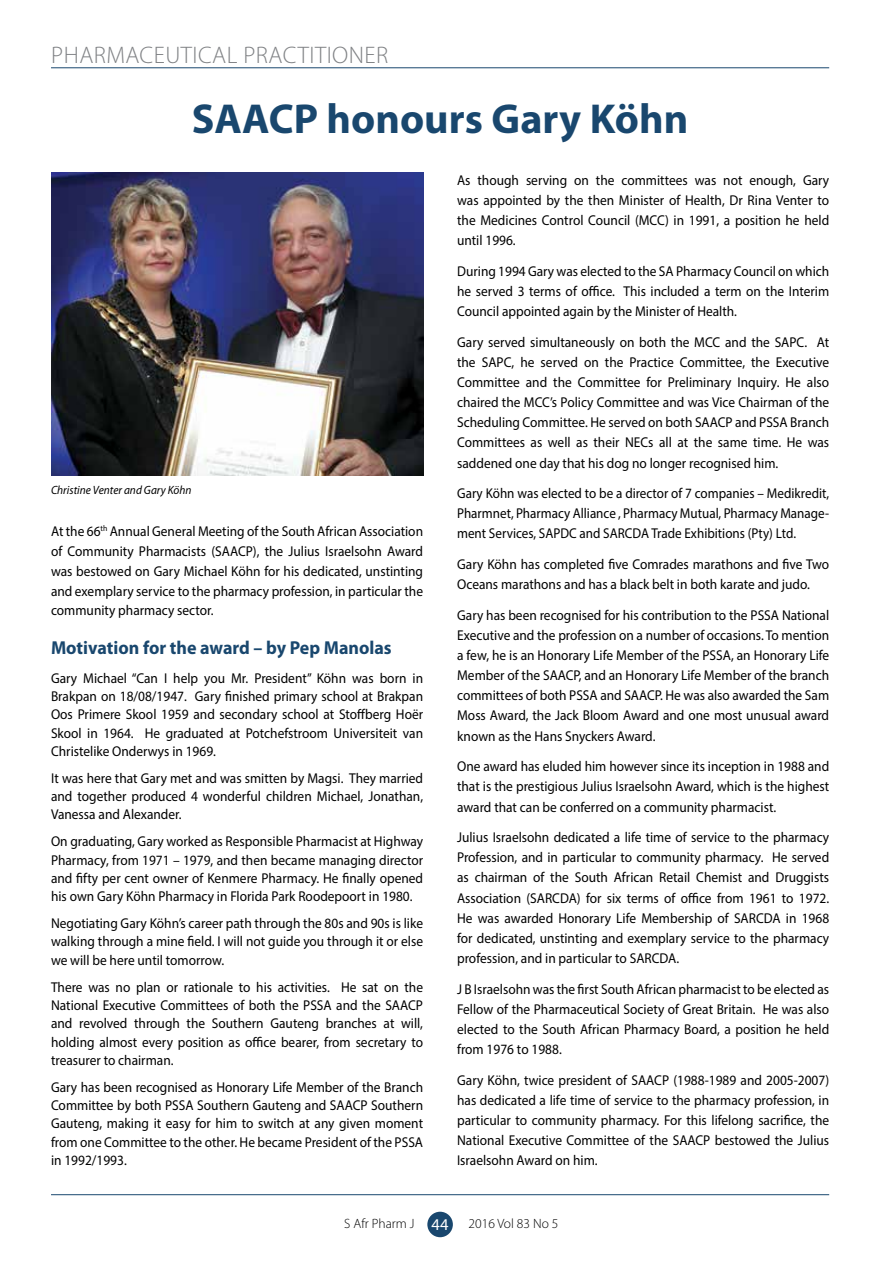
<style>
.page{position:relative;width:893px;height:1263px;background:#fff}
.page>*{position:absolute;margin:0;border:0;box-sizing:border-box;transform-origin:0 0}
.t1{font:700 42px "Myriad Pro";color:#19476e}
.t2{font:300 24px "Myriad Pro";letter-spacing:.02em;color:#808285}
.t3{font:700 18.75px "Myriad Pro";color:#19476e;scale:.96 1}
.t4{font:14.25px/20.1px "Myriad Pro";color:#000;text-align:justify;scale:.94 1}
.t5{font:14.25px/20.1px "Myriad Pro";color:#000;text-align:justify;scale:.92 1}
.t6{font:300 13.5px "Myriad Pro";color:#000}
.t7{font:italic 12px "Myriad Pro";color:#000;scale:.94 1}
.s1{font-weight:400;font-size:16.5px;color:#fff}
</style>
<div class="page">
<hr style="left:51px;top:1194px;width:778px;height:1px;background:#19476e">
<div style="left:427px;top:1212px;width:26px;height:25px;background:#19476e;border-radius:50%"></div>
<hr style="left:51px;top:67px;width:778px;height:1px;background:#19476e">
<img style="left:51px;top:172px;width:372px;height:304px">
<h2 class="t2" style="left:51px;top:42px;width:339px">PHARMACEUTICAL PRACTITIONER</h2>
<h1 class="t1" style="left:192px;top:96px;width:498px">SAACP honours Gary Köhn</h1>
<p class="t7" style="left:51px;top:483px;width:151px">Christine Venter and Gary Köhn</p>
<p class="t4" style="left:51px;top:521px;width:397px">At the 66<sup>th</sup> Annual General Meeting of the South African Association of Community Pharmacists (SAACP), the Julius Israelsohn Award was bestowed on Gary Michael Köhn for his dedicated, unstinting and exemplary service to the pharmacy profession, in particular the community pharmacy sector.</p>
<h3 class="t3" style="left:51px;top:637px;width:356px">Motivation for the award – by Pep Manolas</h3>
<p class="t4" style="left:51px;top:668px;width:397px;line-height:18.3px">Gary Michael “Can I help you Mr. President” Köhn was born in Brakpan on 18/08/1947. Gary finished primary school at Brakpan Oos Primere Skool 1959 and secondary school at Stoffberg Hoër Skool in 1964. He graduated at Potchefstroom Universiteit van Christelike Onderwys in 1969.</p>
<p class="t4" style="left:51px;top:769px;width:397px;line-height:18.3px">It was here that Gary met and was smitten by Magsi. They married and together produced 4 wonderful children Michael, Jonathan, Vanessa and Alexander.</p>
<p class="t4" style="left:51px;top:832px;width:397px;line-height:18.3px">On graduating, Gary worked as Responsible Pharmacist at Highway Pharmacy, from 1971 – 1979, and then became managing director and fifty per cent owner of Kenmere Pharmacy. He finally opened his own Gary Köhn Pharmacy in Florida Park Roodepoort in 1980.</p>
<p class="t4" style="left:51px;top:914px;width:397px;line-height:18.3px">Negotiating Gary Köhn’s career path through the 80s and 90s is like walking through a mine field. I will not guide you through it or else we will be here until tomorrow.</p>
<p class="t4" style="left:51px;top:977px;width:397px;line-height:18.3px">There was no plan or rationale to his activities. He sat on the National Executive Committees of both the PSSA and the SAACP and revolved through the Southern Gauteng branches at will, holding almost every position as office bearer, from secretary to treasurer to chairman.</p>
<p class="t4" style="left:51px;top:1077px;width:397px;line-height:18.3px">Gary has been recognised as Honorary Life Member of the Branch Committee by both PSSA Southern Gauteng and SAACP Southern Gauteng, making it easy for him to switch at any given moment from one Committee to the other. He became President of the PSSA in 1992/1993.</p>
<p class="t4" style="left:457px;top:170px;width:397px">As though serving on the committees was not enough, Gary was appointed by the then Minister of Health, Dr Rina Venter to the Medicines Control Council (MCC) in 1991, a position he held until 1996.</p>
<p class="t4" style="left:457px;top:261px;width:397px">During 1994 Gary was elected to the SA Pharmacy Council on which he served 3 terms of office. This included a term on the Interim Council appointed again by the Minister of Health.</p>
<p class="t4" style="left:457px;top:332px;width:397px">Gary served simultaneously on both the MCC and the SAPC. At the SAPC, he served on the Practice Committee, the Executive Committee and the Committee for Preliminary Inquiry. He also chaired the MCC’s Policy Committee and was Vice Chairman of the Scheduling Committee. He served on both SAACP and PSSA Branch Committees as well as their NECs all at the same time. He was saddened one day that his dog no longer recognised him.</p>
<p class="t5" style="left:457px;top:483px;width:406px">Gary Köhn was elected to be a director of 7 companies – Medikredit, Pharmnet, Pharmacy Alliance , Pharmacy Mutual, Pharmacy Manage&shy;ment Services, SAPDC and SARCDA Trade Exhibitions (Pty) Ltd.</p>
<p class="t4" style="left:457px;top:554px;width:397px">Gary Köhn has completed five Comrades marathons and five Two<br>Oceans marathons and has a black belt in both karate and judo.</p>
<p class="t4" style="left:457px;top:605px;width:397px">Gary has been recognised for his contribution to the PSSA National Executive and the profession on a number of occasions. To mention a few, he is an Honorary Life Member of the PSSA, an Honorary Life Member of the SAACP, and an Honorary Life Member of the branch committees of both PSSA and SAACP. He was also awarded the Sam Moss Award, the Jack Bloom Award and one most unusual award known as the Hans Snyckers Award.</p>
<p class="t4" style="left:457px;top:756px;width:397px">One award has eluded him however since its inception in 1988 and that is the prestigious Julius Israelsohn Award, which is the highest award that can be conferred on a community pharmacist.</p>
<p class="t4" style="left:457px;top:827px;width:397px">Julius Israelsohn dedicated a life time of service to the pharmacy Profession, and in particular to community pharmacy. He served as chairman of the South African Retail Chemist and Druggists Association (SARCDA) for six terms of office from 1961 to 1972.<br>He was awarded Honorary Life Membership of SARCDA in 1968 for dedicated, unstinting and exemplary service to the pharmacy profession, and in particular to SARCDA.</p>
<p class="t4" style="left:457px;top:978px;width:397px">J B Israelsohn was the first South African pharmacist to be elected as Fellow of the Pharmaceutical Society of Great Britain. He was also elected to the South African Pharmacy Board, a position he held from 1976 to 1988.</p>
<p class="t4" style="left:457px;top:1069px;width:397px">Gary Köhn, twice president of SAACP (1988-1989 and 2005-2007) has dedicated a life time of service to the pharmacy profession, in particular to community pharmacy. For this lifelong sacrifice, the National Executive Committee of the SAACP bestowed the Julius Israelsohn Award on him.</p>
<p class="t6" style="left:344px;top:1216px;width:106px">S Afr Pharm J <span class="s1">44</span></p>
<p class="t6" style="left:469px;top:1216px;width:91px">2016 Vol 83 No 5</p>
</div>
